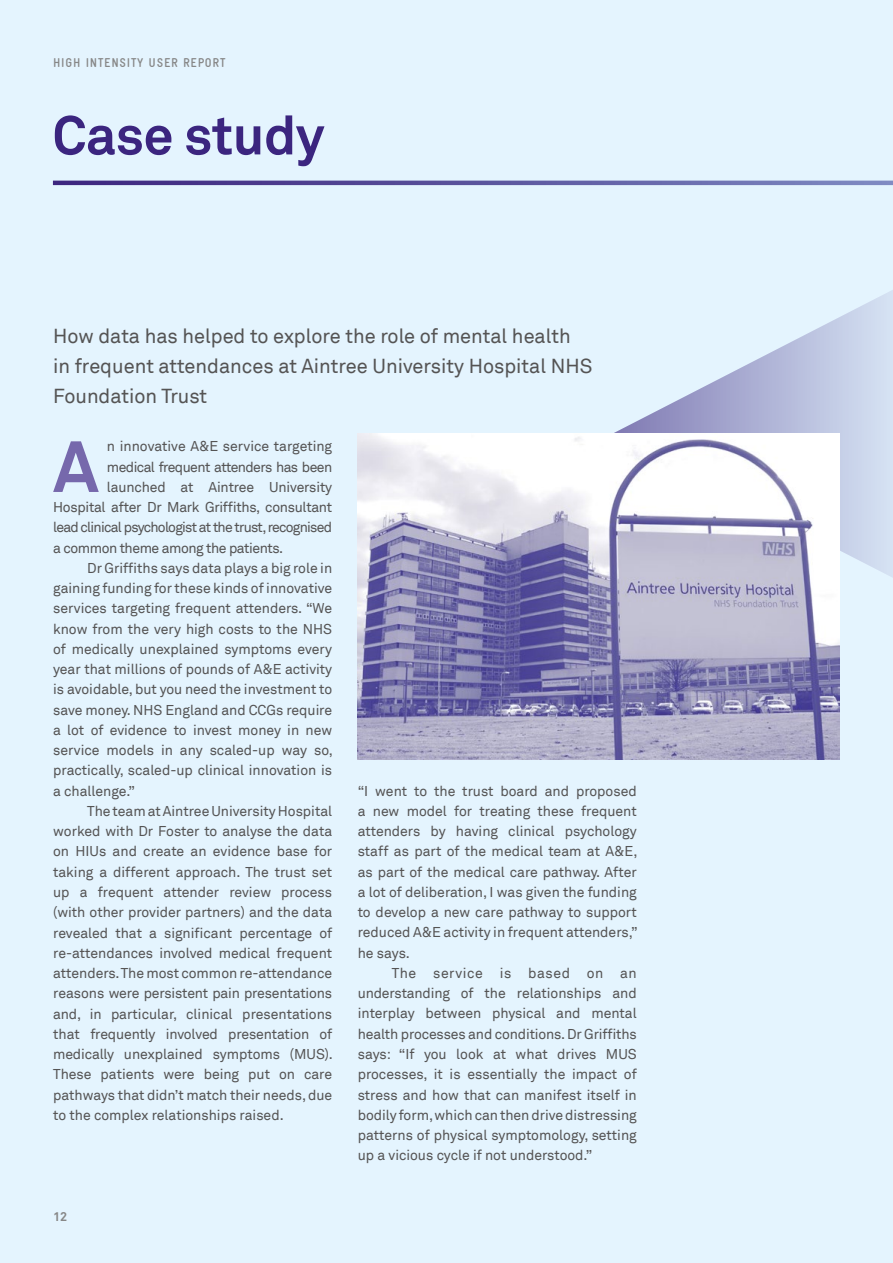
<style>
.page{position:relative;width:893px;height:1263px;background:#e4f4fe}
.page>*{position:absolute;margin:0;border:0;box-sizing:border-box;transform-origin:0 0}
.t1{font:700 71.4px "Telstra Akkurat TT";color:#7668ac}
.t2{font:700 54px "Telstra Akkurat TT";color:#3b257f}
.t3{font:20.25px/30px "Telstra Akkurat TT";color:#555454}
.t4{font:14.25px/20.2px "Telstra Akkurat TT";color:#555454;text-align:justify}
.t5{font:14.25px "Telstra Akkurat TT";letter-spacing:-.05em;color:#555454}
.t6{font:14.25px "Telstra Akkurat TT";letter-spacing:-.02em;color:#555454}
.t7{font:14.25px "Telstra Akkurat TT";letter-spacing:-.04em;color:#555454}
.t8{font:14.25px "Telstra Akkurat TT";letter-spacing:-.03em;color:#555454}
.t9{font:12.75px "Gravur Cond Pro Bol R Cone";letter-spacing:.06em;color:#878787}
.t10{font:700 12.75px "Telstra Akkurat TT";color:#878787}
</style>
<div class="page">
<svg style="left:53px;top:181px;width:840px;height:4px;background:#5b549e"></svg>
<svg style="left:612px;top:290px;width:281px;height:288px"></svg>
<img style="left:358px;top:434px;width:482px;height:325px">
<p class="t9" style="left:53px;top:53px;width:174px">HIGH INTENSITY USER REPORT</p>
<h2 class="t2" style="left:53px;top:102px;width:273px">Case study</h2>
<h3 class="t3" style="left:53px;top:321px;width:541px">How data has helped to explore the role of mental health in frequent attendances at Aintree University Hospital NHS<br>Foundation Trust</h3>
<h1 class="t1" style="left:54px;top:423px;width:46px">A</h1>
<p class="t4" style="left:107px;top:436px;width:227px">n innovative A&amp;E service targeting</p>
<p class="t7" style="left:107px;top:458px;width:227px">medical frequent attenders has been</p>
<p class="t4" style="left:107px;top:477px;width:227px">launched at Aintree University</p>
<p class="t6" style="left:53px;top:499px;width:281px">Hospital after Dr Mark Griffiths, consultant</p>
<p class="t5" style="left:53px;top:519px;width:281px">lead clinical psychologist at the trust, recognised</p>
<p class="t8" style="left:53px;top:539px;width:231px">a common theme among the patients.</p>
<p class="t4" style="left:87px;top:558px;width:247px">Dr Griffiths says data plays a big role in</p>
<p class="t4" style="left:53px;top:578px;width:281px">gaining funding for these kinds of innovative</p>
<p class="t4" style="left:53px;top:598px;width:281px">services targeting frequent attenders. “We</p>
<p class="t4" style="left:53px;top:619px;width:281px">know from the very high costs to the NHS</p>
<p class="t4" style="left:53px;top:639px;width:281px">of medically unexplained symptoms every</p>
<p class="t4" style="left:53px;top:659px;width:281px">year that millions of pounds of A&amp;E activity</p>
<p class="t4" style="left:53px;top:679px;width:281px">is avoidable, but you need the investment to</p>
<p class="t4" style="left:53px;top:700px;width:281px">save money. NHS England and CCGs require</p>
<p class="t4" style="left:53px;top:720px;width:281px">a lot of evidence to invest money in new</p>
<p class="t4" style="left:53px;top:740px;width:281px">service models in any scaled-up way so,</p>
<p class="t4" style="left:53px;top:760px;width:281px">practically, scaled-up clinical innovation is</p>
<p class="t4" style="left:53px;top:781px;width:83px">a challenge.”</p>
<p class="t4" style="left:87px;top:801px;width:247px">The team at Aintree University Hospital</p>
<p class="t4" style="left:53px;top:821px;width:281px">worked with Dr Foster to analyse the data</p>
<p class="t4" style="left:53px;top:841px;width:281px">on HIUs and create an evidence base for</p>
<p class="t4" style="left:53px;top:862px;width:281px">taking a different approach. The trust set</p>
<p class="t4" style="left:53px;top:882px;width:281px">up a frequent attender review process</p>
<p class="t4" style="left:53px;top:902px;width:281px">(with other provider partners) and the data</p>
<p class="t4" style="left:53px;top:922px;width:281px">revealed that a significant percentage of</p>
<p class="t4" style="left:53px;top:943px;width:281px">re-attendances involved medical frequent</p>
<p class="t4" style="left:53px;top:963px;width:281px">attenders. The most common re-attendance</p>
<p class="t4" style="left:53px;top:983px;width:281px">reasons were persistent pain presentations</p>
<p class="t4" style="left:53px;top:1003px;width:281px">and, in particular, clinical presentations</p>
<p class="t4" style="left:53px;top:1024px;width:281px">that frequently involved presentation of</p>
<p class="t4" style="left:53px;top:1044px;width:281px">medically unexplained symptoms (MUS).</p>
<p class="t4" style="left:53px;top:1064px;width:281px">These patients were being put on care</p>
<p class="t4" style="left:53px;top:1084px;width:281px">pathways that didn’t match their needs, due</p>
<p class="t4" style="left:53px;top:1105px;width:232px">to the complex relationships raised.</p>
<p class="t4" style="left:358px;top:781px;width:281px">“I went to the trust board and proposed a new model for treating these frequent attenders by having clinical psychology staff as part of the medical team at A&amp;E, as part of the medical care pathway. After a lot of deliberation, I was given the funding to develop a new care pathway to support reduced A&amp;E activity in frequent attenders,” he says.</p>
<p class="t4" style="left:358px;top:963px;width:281px;text-indent:34px">The service is based on an understanding of the relationships and interplay between physical and mental health processes and conditions. Dr Griffiths says: “If you look at what drives MUS processes, it is essentially the impact of stress and how that can manifest itself in bodily form, which can then drive distressing patterns of physical symptomology, setting up a vicious cycle if not understood.”</p>
<p class="t10" style="left:53px;top:1209px;width:16px">12</p>
</div>
